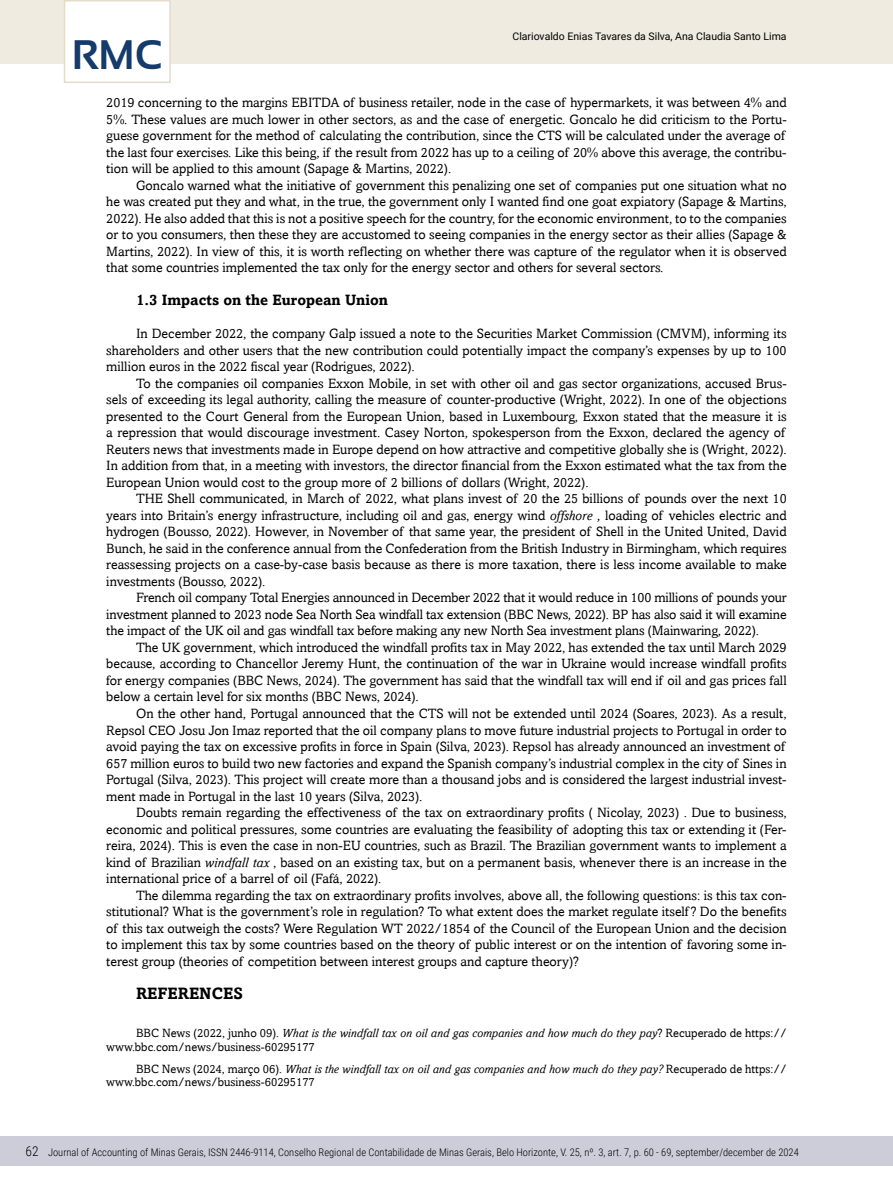
<style>
.page{position:relative;width:893px;height:1191px;background:#fff}
.page>*{position:absolute;margin:0;border:0;box-sizing:border-box;transform-origin:0 0}
.t1{font:700 41.25px "Sansation";color:#143b6b}
.t2{font:700 16.5px "Amasis";color:#000}
.t3{font:700 15px "Amasis";color:#000}
.t4{font:13.5px/16.5px "Amasis";color:#000;text-align:justify}
.t5{font:12px/13.5px "Amasis";color:#000}
.t6{font:300 10.5px "Roboto Condensed";color:#000}
.t7{font:10.5px "Roboto";color:#000}
.s1{font-style:italic}
.s2{font-size:13.5px}
</style>
<div class="page">
<div style="left:0;top:0;width:893px;height:64px;background:#efebe1"></div>
<div style="left:64px;top:0;width:107px;height:83px;background:#fff;border:2px solid #e4dcca"></div>
<div style="left:0;top:1135px;width:893px;height:30px;background:#cdcdda"></div>
<h1 class="t1" style="left:72px;top:32px;width:92px">RMC</h1>
<p class="t7" style="left:513px;top:29px;width:276px">Clariovaldo Enias Tavares da Silva, Ana Claudia Santo Lima</p>
<p class="t4" style="left:106px;top:94px;width:682px;text-align:left">2019 concerning to the margins EBITDA of business retailer, node in the case of hypermarkets, it was between 4% and 5%. These values are much lower in other sectors, as and the case of energetic. Goncalo he did criticism to the Portu&shy;guese government for the method of calculating the contribution, since the CTS will be calculated under the average of the last four exercises. Like this being, if the result from 2022 has up to a ceiling of 20% above this average, the contribu&shy;tion will be applied to this amount (Sapage &amp; Martins, 2022).</p>
<p class="t4" style="left:106px;top:177px;width:682px;text-indent:30px">Goncalo warned what the initiative of government this penalizing one set of companies put one situation what no he was created put they and what, in the true, the government only I wanted find one goat expiatory (Sapage &amp; Martins, 2022). He also added that this is not a positive speech for the country, for the economic environment, to to the companies or to you consumers, then these they are accustomed to seeing companies in the energy sector as their allies (Sapage &amp; Martins, 2022). In view of this, it is worth reflecting on whether there was capture of the regulator when it is observed that some countries implemented the tax only for the energy sector and others for several sectors.</p>
<p class="t3" style="left:136px;top:291px;width:254px">1.3 Impacts on the European Union</p>
<p class="t4" style="left:106px;top:325px;width:682px;text-indent:30px">In December 2022, the company Galp issued a note to the Securities Market Commission (CMVM), informing its shareholders and other users that the new contribution could potentially impact the company’s expenses by up to 100 million euros in the 2022 fiscal year (Rodrigues, 2022).</p>
<p class="t4" style="left:106px;top:375px;width:682px;text-align:left;text-indent:30px">To the companies oil companies Exxon Mobile, in set with other oil and gas sector organizations, accused Brus&shy;sels of exceeding its legal authority, calling the measure of counter-productive (Wright, 2022). In one of the objections presented to the Court General from the European Union, based in Luxembourg, Exxon stated that the measure it is a repression that would discourage investment. Casey Norton, spokesperson from the Exxon, declared the agency of Reuters news that investments made in Europe depend on how attractive and competitive globally she is (Wright, 2022).<br>In addition from that, in a meeting with investors, the director financial from the Exxon estimated what the tax from the European Union would cost to the group more of 2 billions of dollars (Wright, 2022).</p>
<p class="t4" style="left:106px;top:490px;width:682px;text-indent:30px">THE Shell communicated, in March of 2022, what plans invest of 20 the 25 billions of pounds over the next 10 years into Britain’s energy infrastructure, including oil and gas, energy wind <span class="s1">offshore ,</span> loading of vehicles electric and hydrogen (Bousso, 2022). However, in November of that same year, the president of Shell in the United United, David Bunch, he said in the conference annual from the Confederation from the British Industry in Birmingham, which requires reassessing projects on a case-by-case basis because as there is more taxation, there is less income available to make investments (Bousso, 2022).</p>
<p class="t4" style="left:106px;top:589px;width:682px;text-indent:30px">French oil company Total Energies announced in December 2022 that it would reduce in 100 millions of pounds your investment planned to 2023 node Sea North Sea windfall tax extension (BBC News, 2022). BP has also said it will examine the impact of the UK oil and gas windfall tax before making any new North Sea investment plans (Mainwaring, 2022).</p>
<p class="t4" style="left:106px;top:639px;width:682px;text-indent:30px">The UK government, which introduced the windfall profits tax in May 2022, has extended the tax until March 2029 because, according to Chancellor Jeremy Hunt, the continuation of the war in Ukraine would increase windfall profits for energy companies (BBC News, 2024). The government has said that the windfall tax will end if oil and gas prices fall below a certain level for six months (BBC News, 2024).</p>
<p class="t4" style="left:106px;top:705px;width:682px;text-align:left;text-indent:30px">On the other hand, Portugal announced that the CTS will not be extended until 2024 (Soares, 2023). As a result, Repsol CEO Josu Jon Imaz reported that the oil company plans to move future industrial projects to Portugal in order to avoid paying the tax on excessive profits in force in Spain (Silva, 2023). Repsol has already announced an investment of 657 million euros to build two new factories and expand the Spanish company’s industrial complex in the city of Sines in Portugal (Silva, 2023). This project will create more than a thousand jobs and is considered the largest industrial invest&shy;ment made in Portugal in the last 10 years (Silva, 2023).</p>
<p class="t4" style="left:106px;top:804px;width:682px;text-indent:30px">Doubts remain regarding the effectiveness of the tax on extraordinary profits ( Nicolay, 2023) . Due to business, economic and political pressures, some countries are evaluating the feasibility of adopting this tax or extending it (Fer&shy;reira, 2024). This is even the case in non-EU countries, such as Brazil. The Brazilian government wants to implement a kind of Brazilian <span class="s1">windfall tax</span> , based on an existing tax, but on a permanent basis, whenever there is an increase in the international price of a barrel of oil (Fafá, 2022).</p>
<p class="t4" style="left:106px;top:886px;width:682px;text-indent:30px">The dilemma regarding the tax on extraordinary profits involves, above all, the following questions: is this tax con&shy;stitutional? What is the government’s role in regulation? To what extent does the market regulate itself ? Do the benefits of this tax outweigh the costs? Were Regulation WT 2022/1854 of the Council of the European Union and the decision to implement this tax by some countries based on the theory of public interest or on the intention of favoring some in&shy;terest group (theories of competition between interest groups and capture theory)?</p>
<p class="t2" style="left:136px;top:983px;width:108px">REFERENCES</p>
<p class="t5" style="left:106px;top:1026px;width:682px;text-indent:30px">BBC News (2022, junho 09). <span class="s1">What is the windfall tax on oil and gas companies and how much do they pay</span>? Recuperado de https:// www.bbc.com/news/business-60295177</p>
<p class="t5" style="left:106px;top:1061px;width:682px;text-indent:30px">BBC News (2024, março 06). <span class="s1">What is the windfall tax on oil and gas companies and how much do they pay?</span> Recuperado de https:// www.bbc.com/news/business-60295177</p>
<p class="t6" style="left:26px;top:1145px;width:775px"><sup>62</sup><span class="s2">62</span> Journal of Accounting of Minas Gerais, ISSN 2446-9114, Conselho Regional de Contabilidade de Minas Gerais, Belo Horizonte, V. 25, nº. 3, art. 7, p. 60 - 69, september/december de 2024</p>
</div>
